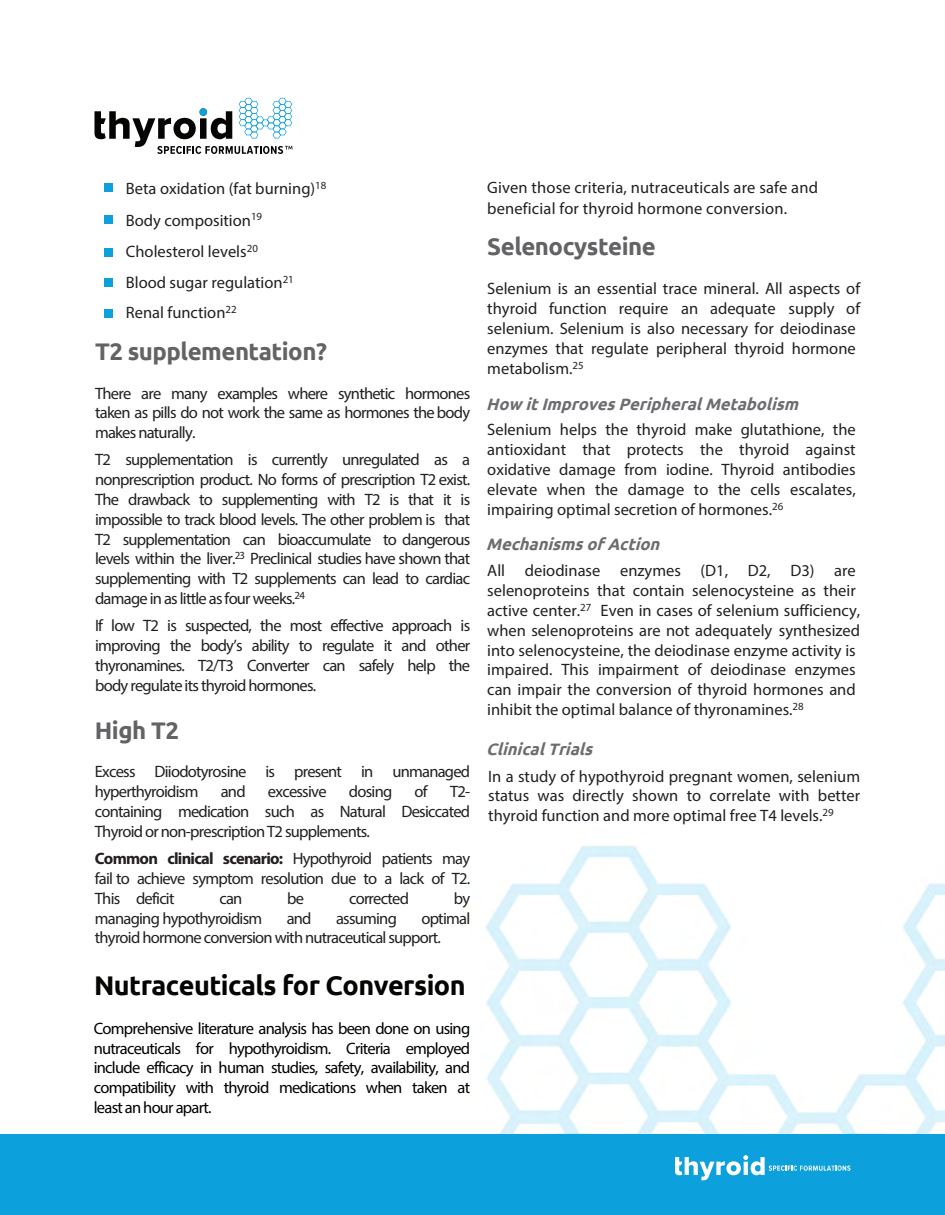
<style>
.page{position:relative;width:945px;height:1215px;background:#fff}
.page>*{position:absolute;margin:0;border:0;box-sizing:border-box;transform-origin:0 0}
.t1{font:700 27px "Ubuntu";letter-spacing:-.02em;color:#040503}
.t2{font:700 24px "Ubuntu";letter-spacing:-.02em;color:#636366}
.t3{font:16.5px/19.8px "Myriad Pro";color:#231f20;text-align:justify}
.t4{font:16.5px/19.8px "Myriad Pro";letter-spacing:-.045em;color:#000;text-align:justify}
.t5{font:16.5px/19.8px "Myriad Pro";letter-spacing:-.045em;color:#231f20}
.t6{font:italic 700 16.5px "Ubuntu";color:#6c6d70}
.s1{font-weight:700}
</style>
<div class="page">
<img style="left:486px;top:846px;width:459px;height:287px">
<div style="left:0;top:1134px;width:945px;height:81px;background:#0ca0dc"></div>
<svg style="left:499px;top:1133px;width:431px;height:48px"></svg>
<svg style="left:94px;top:98px;width:198px;height:56px"></svg>
<div style="left:104px;top:183px;width:9px;height:9px;background:#0ca0dc"></div>
<div style="left:104px;top:215px;width:9px;height:9px;background:#0ca0dc"></div>
<div style="left:104px;top:248px;width:9px;height:9px;background:#0ca0dc"></div>
<div style="left:104px;top:278px;width:9px;height:9px;background:#0ca0dc"></div>
<div style="left:104px;top:309px;width:9px;height:9px;background:#0ca0dc"></div>
<p class="t3" style="left:126px;top:173px;width:202px;line-height:31px;text-align:left">Beta oxidation (fat burning)<sup>18<br></sup>Body composition<sup>19<br></sup>Cholesterol levels<sup>20<br></sup>Blood sugar regulation<sup>21<br></sup>Renal function<sup>22</sup></p>
<h2 class="t2" style="left:95px;top:337px;width:233px">T2 supplementation?</h2>
<p class="t3" style="left:95px;top:383px;width:377px">There are many examples where synthetic hormones taken as pills do not work the same as hormones the body makes naturally.</p>
<p class="t3" style="left:95px;top:450px;width:377px">T2 supplementation is currently unregulated as a nonprescription product. No forms of prescription T2 exist.<br>The drawback to supplementing with T2 is that it is impossible to track blood levels. The other problem is that T2 supplementation can bioaccumulate to dangerous levels within the liver.<sup>23</sup> Preclinical studies have shown that supplementing with T2 supplements can lead to cardiac damage in as little as four weeks.<sup>24</sup></p>
<p class="t3" style="left:95px;top:616px;width:377px">If low T2 is suspected, the most effective approach is improving the body’s ability to regulate it and other thyronamines. T2/T3 Converter can safely help the body regulate its thyroid hormones.</p>
<h2 class="t2" style="left:95px;top:715px;width:86px">High T2</h2>
<p class="t5" style="left:95px;top:762px;width:377px">Excess Diiodotyrosine is present in unmanaged hyperthyroidism</p>
<p class="t3" style="left:221px;top:782px;width:26px">and</p>
<p class="t5" style="left:268px;top:782px;width:60px">excessive</p>
<p class="t3" style="left:349px;top:782px;width:45px">dosing</p>
<p class="t3" style="left:415px;top:782px;width:15px">of</p>
<p class="t3" style="left:95px;top:782px;width:377px;text-indent:355px">T2- containing medication such as Natural Desiccated Thyroid or non-prescription T2 supplements.</p>
<p class="t3" style="left:95px;top:848px;width:377px"><span class="s1">Common clinical scenario:</span> Hypothyroid patients may fail to achieve symptom resolution due to a lack of T2.<br>This deficit</p>
<p class="t3" style="left:219px;top:888px;width:25px">can</p>
<p class="t3" style="left:287px;top:888px;width:18px">be</p>
<p class="t5" style="left:349px;top:888px;width:61px">corrected</p>
<p class="t3" style="left:454px;top:888px;width:18px">by</p>
<p class="t5" style="left:95px;top:908px;width:169px">managing hypothyroidism</p>
<p class="t3" style="left:287px;top:908px;width:26px">and</p>
<p class="t5" style="left:336px;top:908px;width:62px">assuming</p>
<p class="t5" style="left:95px;top:908px;width:377px;text-indent:327px">optimal thyroid hormone conversion with nutraceutical support.</p>
<h1 class="t1" style="left:94px;top:969px;width:373px">Nutraceuticals for Conversion</h1>
<p class="t4" style="left:94px;top:1018px;width:378px">Comprehensive literature analysis has been done on using nutraceuticals for hypothyroidism. Criteria employed include efficacy in human studies, safety, availability, and compatibility with thyroid medications when taken at least an hour apart.</p>
<p class="t3" style="left:487px;top:177px;width:332px;line-height:20.5px">Given those criteria, nutraceuticals are safe and beneficial for thyroid hormone conversion.</p>
<h2 class="t2" style="left:487px;top:232px;width:170px">Selenocysteine</h2>
<p class="t3" style="left:487px;top:279px;width:374px;text-align:left">Selenium is an essential trace mineral. All aspects of thyroid function require an adequate supply of selenium. Selenium is also necessary for deiodinase enzymes that regulate peripheral thyroid hormone metabolism.<sup>25</sup></p>
<p class="t6" style="left:486px;top:394px;width:319px">How itImprovesPeripheralMetabolism</p>
<p class="t3" style="left:487px;top:420px;width:370px">Selenium helps the thyroid make glutathione, the antioxidant that protects the thyroid against oxidative damage from iodine. Thyroid antibodies elevate when the damage to the cells escalates, impairing optimal secretion of hormones.<sup>26</sup></p>
<p class="t6" style="left:486px;top:535px;width:180px">MechanismsofAction</p>
<p class="t3" style="left:487px;top:561px;width:374px;text-align:left">All deiodinase enzymes (D1, D2, D3) are selenoproteins that contain selenocysteine as their active center.<sup>27</sup> Even in cases of selenium sufficiency, when selenoproteins are not adequately synthesized into selenocysteine, the deiodinase enzyme activity is impaired. This impairment of deiodinase enzymes can impair the conversion of thyroid hormones and inhibit the optimal balance of thyronamines.<sup>28</sup></p>
<p class="t6" style="left:486px;top:740px;width:113px">ClinicalTrials</p>
<p class="t3" style="left:488px;top:766px;width:373px">In a study of hypothyroid pregnant women, selenium status was directly shown to correlate with better thyroid function and more optimal free T4 levels.<sup>29</sup></p>
</div>
